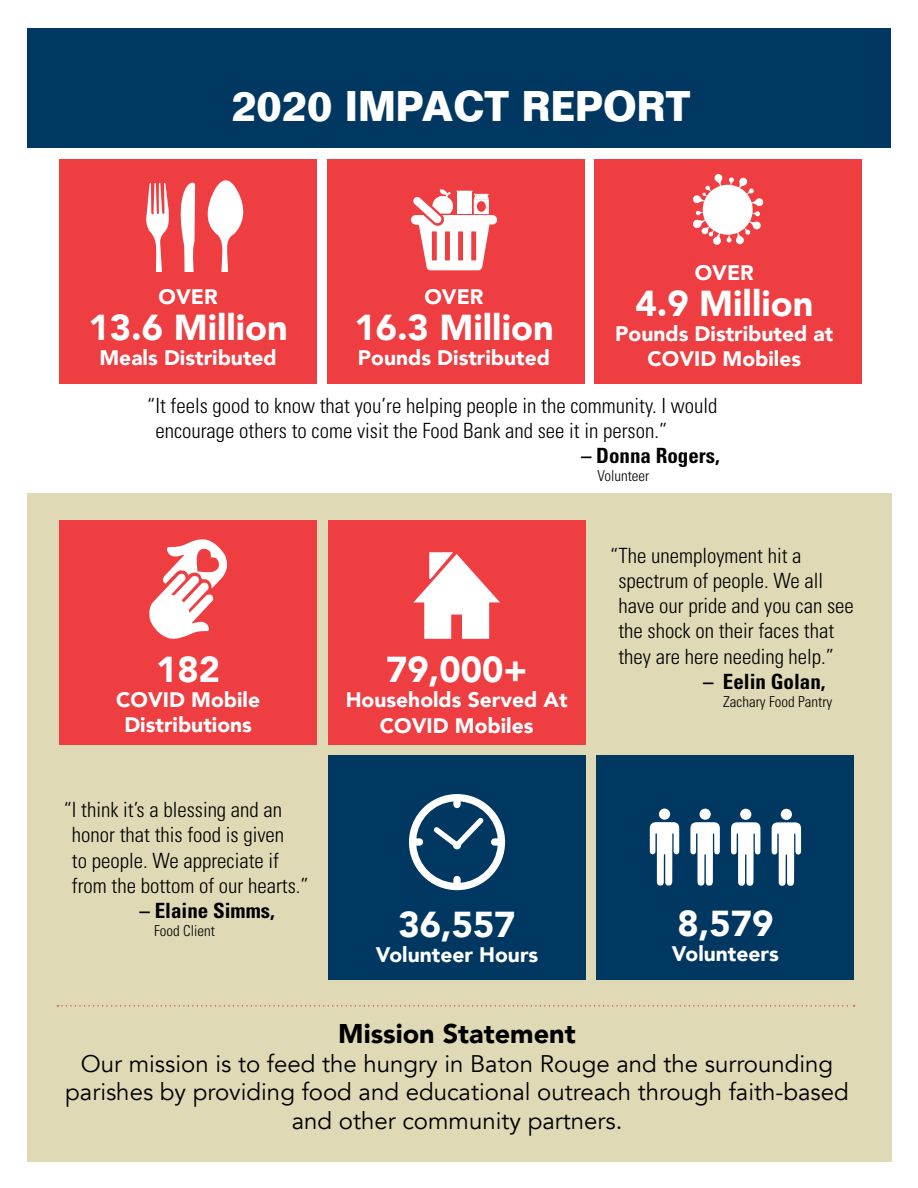
<style>
.page{position:relative;width:918px;height:1188px;background:#fff}
.page>*{position:absolute;margin:0;border:0;box-sizing:border-box;transform-origin:0 0}
.t1{font:700 42px "Folio";color:#fff;scale:.9 1}
.t2{font:900 36px "Avenir";color:#fff}
.t3{font:900 27px "Avenir";color:#000}
.t4{font:24px/28.8px "Avenir";color:#000;text-align:center}
.t5{font:300 condensed 21px/25.2px "Univers LT Std";color:#000}
.t6{font:900 21px/25.2px "Avenir";color:#fff;text-align:center}
.t7{font:700 condensed 21px "Univers LT Std";color:#000}
.t8{font:300 condensed 15px "Univers LT Std";color:#000}
</style>
<div class="page">
<div style="left:28px;top:28px;width:863px;height:119px;background:#003861"></div>
<div style="left:327px;top:159px;width:257px;height:225px;background:#ef3e42"></div>
<div style="left:27px;top:494px;width:864px;height:668px;background:#dfd9b5"></div>
<div style="left:597px;top:755px;width:257px;height:225px;background:#003861"></div>
<div style="left:328px;top:755px;width:257px;height:225px;background:#003861"></div>
<svg style="left:409px;top:794px;width:96px;height:96px"></svg>
<svg style="left:650px;top:822px;width:29px;height:64px"></svg>
<div style="left:659px;top:809px;width:11px;height:11px;background:#fff;border-radius:50%"></div>
<svg style="left:690px;top:822px;width:30px;height:64px"></svg>
<div style="left:700px;top:809px;width:11px;height:11px;background:#fff;border-radius:50%"></div>
<svg style="left:731px;top:822px;width:29px;height:64px"></svg>
<div style="left:740px;top:809px;width:11px;height:11px;background:#fff;border-radius:50%"></div>
<svg style="left:772px;top:822px;width:29px;height:64px"></svg>
<div style="left:781px;top:809px;width:11px;height:11px;background:#fff;border-radius:50%"></div>
<div style="left:59px;top:159px;width:258px;height:225px;background:#ef3e42"></div>
<div style="left:594px;top:159px;width:268px;height:225px;background:#ef3e42"></div>
<div style="left:328px;top:520px;width:257px;height:225px;background:#ef3e42"></div>
<div style="left:59px;top:520px;width:258px;height:225px;background:#ef3e42"></div>
<svg style="left:411px;top:189px;width:86px;height:81px"></svg>
<svg style="left:149px;top:539px;width:78px;height:100px"></svg>
<svg style="left:693px;top:174px;width:70px;height:71px"></svg>
<svg style="left:413px;top:552px;width:87px;height:87px"></svg>
<svg style="left:146px;top:182px;width:23px;height:90px"></svg>
<svg style="left:180px;top:180px;width:64px;height:92px"></svg>
<svg style="left:57px;top:1005px;width:798px;height:2px"></svg>
<h1 class="t1" style="left:231px;top:90px;width:512px">2020 IMPACT REPORT</h1>
<p class="t6" style="left:159px;top:284px;width:61px">OVER</p>
<h2 class="t2" style="left:89px;top:313px;width:201px">13.6 Million</h2>
<p class="t6" style="left:99px;top:346px;width:179px">Meals Distributed</p>
<p class="t6" style="left:695px;top:260px;width:61px">OVER</p>
<p class="t6" style="left:424px;top:284px;width:61px">OVER</p>
<h2 class="t2" style="left:635px;top:289px;width:179px">4.9 Million</h2>
<p class="t6" style="left:615px;top:322px;width:220px">Pounds Distributed at<br>COVID Mobiles</p>
<h2 class="t2" style="left:354px;top:313px;width:201px">16.3 Million</h2>
<p class="t6" style="left:358px;top:346px;width:194px">Pounds Distributed</p>
<p class="t5" style="left:155px;top:395px;width:564px;text-indent:-8px">“It feels good to know that you’re helping people in the community. I would encourage others to come visit the Food Bank and see it in person.”</p>
<p class="t7" style="left:581px;top:448px;width:140px">– Donna Rogers,</p>
<p class="t8" style="left:598px;top:470px;width:53px">Volunteer</p>
<h2 class="t2" style="left:156px;top:655px;width:65px">182</h2>
<p class="t6" style="left:116px;top:688px;width:145px">COVID Mobile<br>Distributions</p>
<p class="t5" style="left:72px;top:799px;width:238px;text-indent:-8px">“I think it’s a blessing and an honor that this food is given<br>to people. We appreciate if from the bottom of our hearts.”</p>
<p class="t7" style="left:140px;top:903px;width:137px">– Elaine Simms,</p>
<p class="t8" style="left:154px;top:925px;width:62px">Food Client</p>
<h2 class="t2" style="left:386px;top:655px;width:143px">79,000+</h2>
<p class="t6" style="left:346px;top:688px;width:224px">Households Served At<br>COVID Mobiles</p>
<h2 class="t2" style="left:398px;top:909px;width:119px">36,557</h2>
<p class="t6" style="left:376px;top:943px;width:164px">Volunteer Hours</p>
<p class="t5" style="left:618px;top:545px;width:237px;text-indent:-8px">“The unemployment hit a spectrum of people. We all have our pride and you can see the shock on their faces that they are here needing help.”</p>
<p class="t7" style="left:703px;top:673px;width:124px">– Eelin Golan,</p>
<p class="t8" style="left:723px;top:696px;width:111px">Zachary Food Pantry</p>
<h2 class="t2" style="left:677px;top:908px;width:97px">8,579</h2>
<p class="t6" style="left:672px;top:941px;width:108px">Volunteers</p>
<p class="t3" style="left:338px;top:1022px;width:239px">Mission Statement</p>
<p class="t4" style="left:65px;top:1052px;width:785px">Our mission is to feed the hungry in Baton Rouge and the surrounding parishes by providing food and educational outreach through faith-based and other community partners.</p>
</div>
